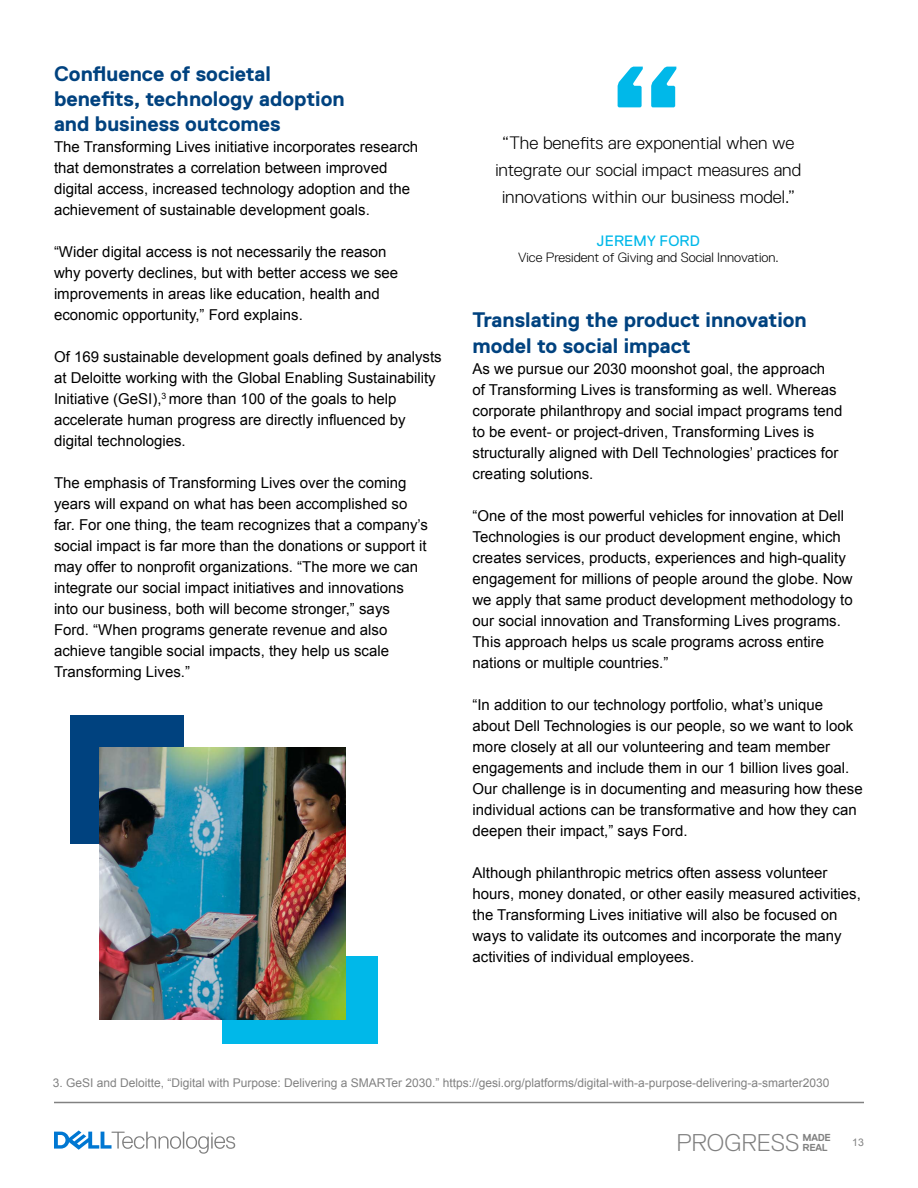
<style>
.page{position:relative;width:918px;height:1188px;background:#fff}
.page>*{position:absolute;margin:0;border:0;box-sizing:border-box;transform-origin:0 0}
.t1{font:800 120px "Dell Replica";color:#00b8e9}
.t2{font:300 24.15px "Dell Replica";color:#818181}
.t3{font:700 21px/25.2px "Dell Replica";color:#00427f}
.t4{font:300 18px/27px "Dell Replica";color:#000;text-align:center}
.t5{font:15px/21px "Arial";color:#000}
.t6{font:15px "Dell Replica";letter-spacing:.01em;color:#00b8e9}
.t7{font:300 13.5px "Dell Replica";color:#000}
.t8{font:12px "Arial";color:#818181}
.t9{font:10.5px "Arial";color:#818181}
.t10{font:700 10.05px/10.1px "Dell Replica";letter-spacing:-.02em;color:#818181}
</style>
<div class="page">
<div style="left:70px;top:715px;width:114px;height:129px;background:#00427f"></div>
<div style="left:222px;top:957px;width:155px;height:87px;background:#00b8e9"></div>
<img style="left:99px;top:748px;width:246px;height:271px">
<svg style="left:54px;top:1130px;width:181px;height:24px"></svg>
<hr style="left:54px;top:1102px;width:810px;height:1px;background:#818181">
<h3 class="t3" style="left:54px;top:61px;width:292px">Confluence of societal benefits, technology adoption and business outcomes</h3>
<p class="t5" style="left:54px;top:137px;width:366px">The Transforming Lives initiative incorporates research that demonstrates a correlation between improved digital access, increased technology adoption and the achievement of sustainable development goals.</p>
<p class="t5" style="left:54px;top:242px;width:346px">“Wider digital access is not necessarily the reason why poverty declines, but with better access we see improvements in areas like education, health and economic opportunity,” Ford explains.</p>
<p class="t5" style="left:54px;top:347px;width:389px">Of 169 sustainable development goals defined by analysts at Deloitte working with the Global Enabling Sustainability Initiative (GeSI),<sup>3</sup> more than 100 of the goals to help accelerate human progress are directly influenced by digital technologies.</p>
<p class="t5" style="left:54px;top:473px;width:376px">The emphasis of Transforming Lives over the coming years will expand on what has been accomplished so far. For one thing, the team recognizes that a company’s social impact is far more than the donations or support it may offer to nonprofit organizations. “The more we can integrate our social impact initiatives and innovations into our business, both will become stronger,” says Ford. “When programs generate revenue and also achieve tangible social impacts, they help us scale Transforming Lives.”</p>
<h1 class="t1" style="left:610px;top:43px;width:76px">“</h1>
<p class="t4" style="left:495px;top:129px;width:307px">“The benefits are exponential when we integrate our social impact measures and innovations within our business model.”</p>
<p class="t6" style="left:597px;top:232px;width:104px">JEREMY FORD</p>
<p class="t7" style="left:518px;top:250px;width:262px">Vice President of Giving and Social Innovation.</p>
<h3 class="t3" style="left:472px;top:308px;width:336px">Translating the product innovation model to social impact</h3>
<p class="t5" style="left:472px;top:358px;width:372px">As we pursue our 2030 moonshot goal, the approach<br>of Transforming Lives is transforming as well. Whereas corporate philanthropy and social impact programs tend to be event- or project-driven, Transforming Lives is structurally aligned with Dell Technologies’ practices for creating solutions.</p>
<p class="t5" style="left:472px;top:505px;width:382px">“One of the most powerful vehicles for innovation at Dell Technologies is our product development engine, which creates services, products, experiences and high-quality engagement for millions of people around the globe. Now we apply that same product development methodology to our social innovation and Transforming Lives programs.<br>This approach helps us scale programs across entire nations or multiple countries.”</p>
<p class="t5" style="left:472px;top:694px;width:392px">“In addition to our technology portfolio, what’s unique about Dell Technologies is our people, so we want to look more closely at all our volunteering and team member engagements and include them in our 1 billion lives goal.<br>Our challenge is in documenting and measuring how these individual actions can be transformative and how they can deepen their impact,” says Ford.</p>
<p class="t5" style="left:472px;top:862px;width:390px">Although philanthropic metrics often assess volunteer hours, money donated, or other easily measured activities, the Transforming Lives initiative will also be focused on ways to validate its outcomes and incorporate the many activities of individual employees.</p>
<p class="t8" style="left:53px;top:1075px;width:778px">3. GeSI and Deloitte, “Digital with Purpose: Delivering a SMARTer 2030.” https://gesi.org/platforms/digital-with-a-purpose-delivering-a-smarter2030</p>
<h2 class="t2" style="left:676px;top:1129px;width:124px">PROGRESS</h2>
<p class="t9" style="left:852px;top:1135px;width:13px">13</p>
<p class="t10" style="left:802px;top:1132px;width:30px">MADE<br>REAL</p>
</div>
